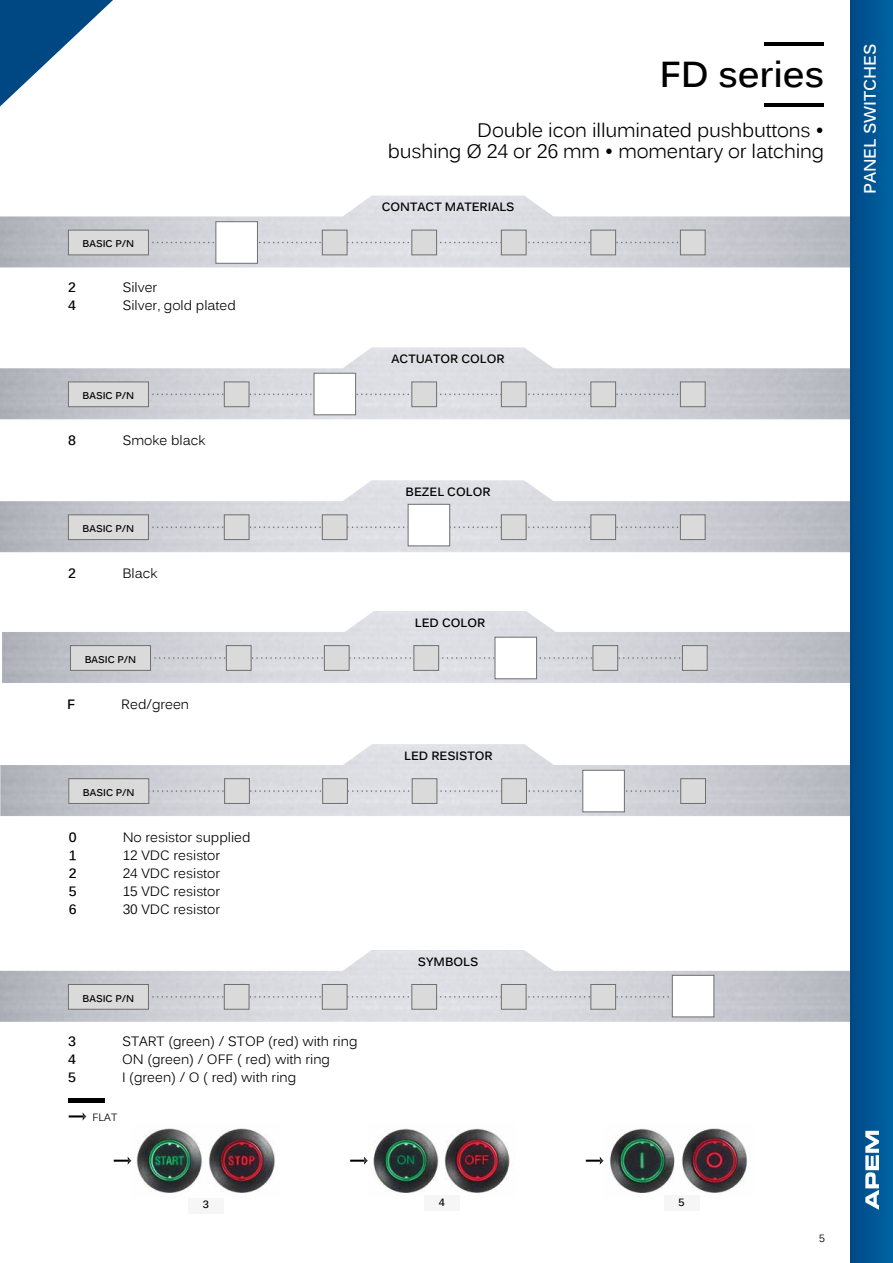
<style>
.page{position:relative;width:893px;height:1263px;background:#fff}
.page>*{position:absolute;margin:0;border:0;box-sizing:border-box;transform-origin:0 0}
.t1{font:700 36px "Kalinga";color:#000}
.t2{font:19.5px/21px "Kalinga";letter-spacing:-.01em;color:#000;text-align:right}
.t3{font:700 16.5px "Kalinga";color:#fff}
.t4{font:13.5px "Kalinga";color:#000}
.t5{font:700 13.5px "Kalinga";color:#000}
.t6{font:700 12px "Kalinga";color:#000}
.t7{font:10.5px "Kalinga";color:#000}
.t8{font:700 10.5px "Kalinga";color:#000}
.t9{font:700 9.75px "Kalinga";color:#000}
</style>
<div class="page">
<svg style="left:0;top:0;width:113px;height:106px"></svg>
<hr style="left:765px;top:103px;width:59px;height:3px;background:#000">
<hr style="left:765px;top:43px;width:59px;height:3px;background:#000">
<img style="left:0;top:196px;width:850px;height:71px">
<svg style="left:149px;top:242px;width:531px;height:1px"></svg>
<div style="left:215px;top:221px;width:43px;height:43px;background:#fff;border:1px solid #706f6f"></div>
<div style="left:68px;top:230px;width:80px;height:25px;background:#dadada"></div>
<div style="left:68px;top:230px;width:81px;height:25px;border:1px solid #706f6f"></div>
<div style="left:411px;top:230px;width:26px;height:25px;background:#dadada;border:1px solid #706f6f"></div>
<div style="left:322px;top:230px;width:25px;height:25px;background:#dadada;border:1px solid #706f6f"></div>
<div style="left:590px;top:230px;width:26px;height:25px;background:#dadada;border:1px solid #706f6f"></div>
<div style="left:501px;top:230px;width:25px;height:25px;background:#dadada;border:1px solid #706f6f"></div>
<div style="left:680px;top:230px;width:25px;height:25px;background:#dadada;border:1px solid #706f6f"></div>
<img style="left:0;top:347px;width:850px;height:72px">
<svg style="left:149px;top:394px;width:531px;height:1px"></svg>
<div style="left:224px;top:382px;width:25px;height:25px;background:#dadada;border:1px solid #706f6f"></div>
<div style="left:68px;top:382px;width:80px;height:25px;background:#dadada"></div>
<div style="left:68px;top:382px;width:81px;height:25px;border:1px solid #706f6f"></div>
<div style="left:411px;top:382px;width:26px;height:25px;background:#dadada;border:1px solid #706f6f"></div>
<div style="left:590px;top:382px;width:26px;height:25px;background:#dadada;border:1px solid #706f6f"></div>
<div style="left:501px;top:382px;width:25px;height:25px;background:#dadada;border:1px solid #706f6f"></div>
<div style="left:680px;top:382px;width:25px;height:25px;background:#dadada;border:1px solid #706f6f"></div>
<img style="left:0;top:480px;width:850px;height:72px">
<svg style="left:149px;top:526px;width:531px;height:2px"></svg>
<div style="left:224px;top:514px;width:25px;height:26px;background:#dadada;border:1px solid #706f6f"></div>
<div style="left:68px;top:515px;width:80px;height:25px;background:#dadada"></div>
<div style="left:68px;top:514px;width:81px;height:26px;border:1px solid #706f6f"></div>
<div style="left:322px;top:514px;width:25px;height:26px;background:#dadada;border:1px solid #706f6f"></div>
<div style="left:590px;top:514px;width:26px;height:26px;background:#dadada;border:1px solid #706f6f"></div>
<div style="left:501px;top:514px;width:25px;height:26px;background:#dadada;border:1px solid #706f6f"></div>
<div style="left:680px;top:514px;width:25px;height:26px;background:#dadada;border:1px solid #706f6f"></div>
<img style="left:2px;top:611px;width:848px;height:72px">
<svg style="left:151px;top:657px;width:531px;height:2px"></svg>
<div style="left:226px;top:645px;width:25px;height:26px;background:#dadada;border:1px solid #706f6f"></div>
<div style="left:70px;top:646px;width:81px;height:24px;background:#dadada"></div>
<div style="left:70px;top:645px;width:81px;height:26px;border:1px solid #706f6f"></div>
<div style="left:413px;top:645px;width:26px;height:26px;background:#dadada;border:1px solid #706f6f"></div>
<div style="left:324px;top:645px;width:25px;height:26px;background:#dadada;border:1px solid #706f6f"></div>
<div style="left:593px;top:645px;width:25px;height:26px;background:#dadada;border:1px solid #706f6f"></div>
<div style="left:682px;top:645px;width:26px;height:26px;background:#dadada;border:1px solid #706f6f"></div>
<svg style="left:149px;top:790px;width:531px;height:2px"></svg>
<div style="left:224px;top:778px;width:26px;height:26px;background:#dadada;border:1px solid #706f6f"></div>
<div style="left:69px;top:779px;width:80px;height:24px;background:#dadada"></div>
<div style="left:68px;top:778px;width:81px;height:26px;border:1px solid #706f6f"></div>
<div style="left:412px;top:778px;width:25px;height:26px;background:#dadada;border:1px solid #706f6f"></div>
<div style="left:322px;top:778px;width:26px;height:26px;background:#dadada;border:1px solid #706f6f"></div>
<div style="left:501px;top:778px;width:26px;height:26px;background:#dadada;border:1px solid #706f6f"></div>
<div style="left:680px;top:778px;width:26px;height:26px;background:#dadada;border:1px solid #706f6f"></div>
<img style="left:0;top:950px;width:850px;height:72px">
<svg style="left:149px;top:996px;width:523px;height:1px"></svg>
<div style="left:224px;top:984px;width:25px;height:26px;background:#dadada;border:1px solid #706f6f"></div>
<div style="left:68px;top:984px;width:80px;height:25px;background:#dadada"></div>
<div style="left:68px;top:984px;width:81px;height:26px;border:1px solid #706f6f"></div>
<div style="left:411px;top:984px;width:26px;height:26px;background:#dadada;border:1px solid #706f6f"></div>
<div style="left:322px;top:984px;width:25px;height:26px;background:#dadada;border:1px solid #706f6f"></div>
<div style="left:590px;top:984px;width:26px;height:26px;background:#dadada;border:1px solid #706f6f"></div>
<div style="left:501px;top:984px;width:25px;height:26px;background:#dadada;border:1px solid #706f6f"></div>
<hr style="left:68px;top:1099px;width:36px;height:4px;background:#000">
<svg style="left:69px;top:1112px;width:17px;height:8px"></svg>
<div style="left:408px;top:504px;width:42px;height:42px;background:#fff;border:1px solid #706f6f"></div>
<div style="left:494px;top:637px;width:43px;height:42px;background:#fff;border:1px solid #706f6f"></div>
<div style="left:582px;top:770px;width:43px;height:42px;background:#fff;border:1px solid #706f6f"></div>
<div style="left:672px;top:975px;width:42px;height:42px;background:#fff;border:1px solid #706f6f"></div>
<div style="left:314px;top:373px;width:42px;height:42px;background:#fff;border:1px solid #706f6f"></div>
<img style="left:610px;top:1128px;width:65px;height:65px">
<img style="left:682px;top:1128px;width:65px;height:65px">
<img style="left:444px;top:1128px;width:66px;height:65px">
<img style="left:373px;top:1128px;width:66px;height:65px">
<img style="left:136px;top:1128px;width:66px;height:65px">
<img style="left:209px;top:1128px;width:66px;height:65px">
<svg style="left:114px;top:1156px;width:17px;height:9px"></svg>
<svg style="left:350px;top:1156px;width:18px;height:9px"></svg>
<svg style="left:586px;top:1156px;width:18px;height:9px"></svg>
<div style="left:188px;top:1198px;width:36px;height:15px;background:#f6f6f6"></div>
<div style="left:424px;top:1195px;width:36px;height:16px;background:#f6f6f6"></div>
<div style="left:664px;top:1195px;width:35px;height:16px;background:#f6f6f6"></div>
<div style="left:850px;top:0;width:43px;height:1263px;background:linear-gradient(to right,#004885,#0064a4)"></div>
<svg style="left:865px;top:1131px;width:14px;height:79px"></svg>
<h1 class="t1" style="left:659px;top:51px;width:166px">FD series</h1>
<h2 class="t2" style="left:388px;top:122px;width:438px">Double icon illuminated pushbuttons •<br>bushing Ø 24 or 26 mm • momentary or latching</h2>
<p class="t9" style="left:83px;top:238px;width:53px">BASIC P/N</p>
<p class="t5" style="left:68px;top:278px;width:9px">2</p>
<p class="t4" style="left:122px;top:279px;width:37px">Silver</p>
<p class="t5" style="left:68px;top:296px;width:9px">4</p>
<p class="t4" style="left:122px;top:297px;width:115px">Silver, gold plated</p>
<p class="t9" style="left:83px;top:389px;width:53px">BASIC P/N</p>
<p class="t5" style="left:68px;top:431px;width:9px">8</p>
<p class="t4" style="left:122px;top:431px;width:85px">Smoke black</p>
<p class="t9" style="left:83px;top:522px;width:53px">BASIC P/N</p>
<p class="t5" style="left:68px;top:564px;width:9px">2</p>
<p class="t4" style="left:122px;top:564px;width:37px">Black</p>
<p class="t9" style="left:85px;top:653px;width:53px">BASIC P/N</p>
<p class="t5" style="left:67px;top:695px;width:10px">F</p>
<p class="t4" style="left:121px;top:695px;width:69px">Red/green</p>
<p class="t9" style="left:83px;top:786px;width:53px">BASIC P/N</p>
<p class="t5" style="left:69px;top:828px;width:9px">0</p>
<p class="t4" style="left:123px;top:828px;width:129px">No resistor supplied</p>
<p class="t5" style="left:69px;top:846px;width:9px">1</p>
<p class="t4" style="left:123px;top:846px;width:99px">12 VDC resistor</p>
<p class="t5" style="left:69px;top:864px;width:9px">2</p>
<p class="t4" style="left:123px;top:864px;width:99px">24 VDC resistor</p>
<p class="t5" style="left:69px;top:882px;width:9px">5</p>
<p class="t4" style="left:123px;top:882px;width:99px">15 VDC resistor</p>
<p class="t5" style="left:69px;top:900px;width:9px">6</p>
<p class="t4" style="left:123px;top:900px;width:99px">30 VDC resistor</p>
<p class="t9" style="left:83px;top:992px;width:53px">BASIC P/N</p>
<p class="t5" style="left:68px;top:1032px;width:9px">3</p>
<p class="t4" style="left:122px;top:1032px;width:237px">START (green) / STOP (red) with ring</p>
<p class="t5" style="left:68px;top:1050px;width:9px">4</p>
<p class="t4" style="left:122px;top:1050px;width:209px">ON (green) / OFF ( red) with ring</p>
<p class="t5" style="left:68px;top:1068px;width:9px">5</p>
<p class="t4" style="left:122px;top:1068px;width:176px">I (green) / O ( red) with ring</p>
<p class="t7" style="left:92px;top:1110px;width:26px">FLAT</p>
<p class="t6" style="left:382px;top:199px;width:134px">CONTACT MATERIALS</p>
<p class="t6" style="left:391px;top:351px;width:115px">ACTUATOR COLOR</p>
<p class="t6" style="left:406px;top:484px;width:86px">BEZEL COLOR</p>
<p class="t6" style="left:415px;top:615px;width:72px">LED COLOR</p>
<p class="t6" style="left:404px;top:748px;width:90px">LED RESISTOR</p>
<p class="t6" style="left:418px;top:954px;width:62px">SYMBOLS</p>
<p class="t8" style="left:203px;top:1198px;width:8px">3</p>
<p class="t8" style="left:439px;top:1195px;width:8px">4</p>
<p class="t8" style="left:678px;top:1195px;width:8px">5</p>
<p class="t7" style="left:819px;top:1231px;width:7px">5</p>
<p class="t3" style="left:859px;top:194px;width:152px;rotate:-90deg">PANEL SWITCHES</p>
</div>
